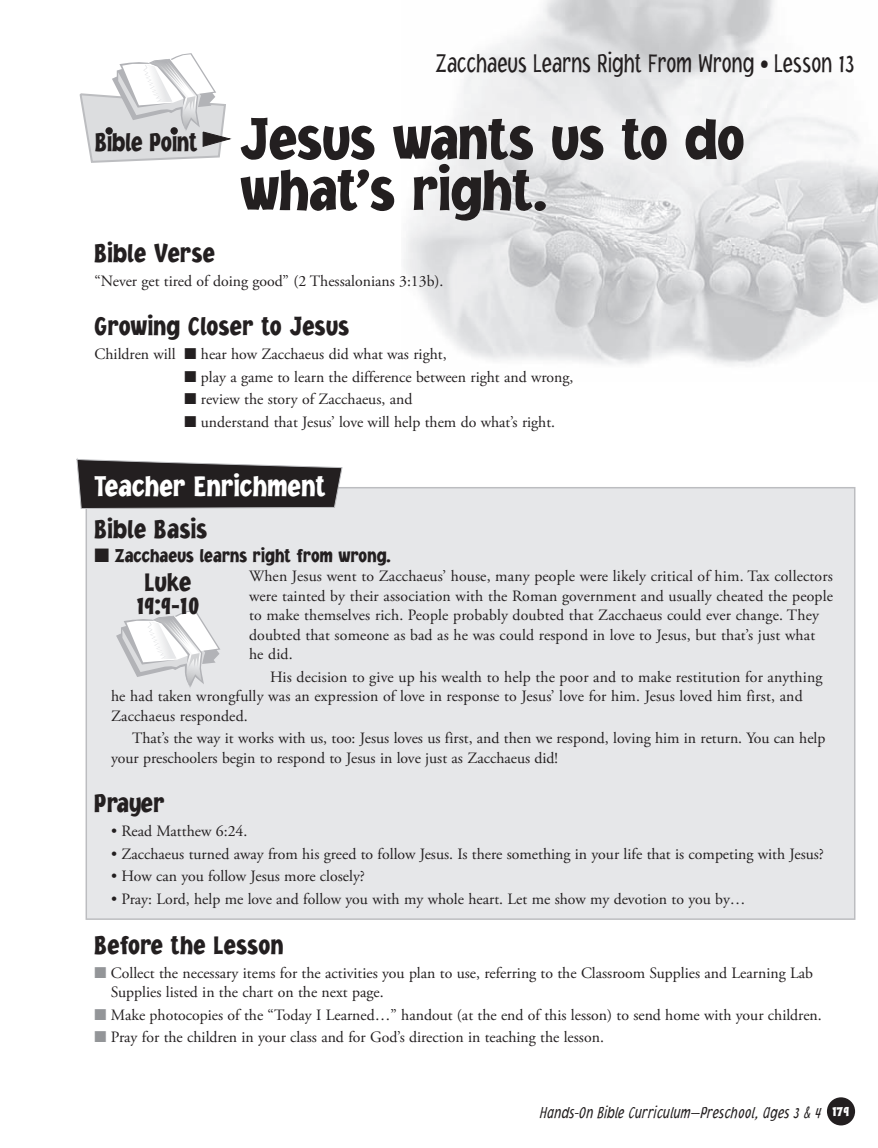
<style>
.page{position:relative;width:878px;height:1148px;background:#fff}
.page>*{position:absolute;margin:0;border:0;box-sizing:border-box;transform-origin:0 0}
.t1{font:900 60px/51px "Jacoby Cond ICG";color:#231f20}
.t2{font:900 30px "Jacoby Cond ICG";letter-spacing:.01em;color:#fff;scale:.95 1}
.t3{font:900 27px/22.5px "Jacoby Cond ICG";letter-spacing:.015em;color:#231f20;text-align:center;scale:.95 1}
.t4{font:300 27px "Jacoby Cond ICG";letter-spacing:-.02em;color:#231f20;scale:.9 1}
.t5{font:900 27px "Jacoby Cond ICG";letter-spacing:.015em;color:#231f20;scale:.9 1}
.t6{font:900 19.5px "Jacoby Cond ICG";letter-spacing:.01em;color:#231f20;scale:.95 1}
.t7{font:italic 300 16.5px "Jacoby Cond ICG";color:#231f20;scale:.9 1}
.t8{font:15.75px/19.5px "Adobe Garamond Pro";color:#231f20}
.s1{color:#939598}
.s2{font-weight:900;font-style:normal;font-size:15px;color:#fff}
</style>
<div class="page">
<div style="left:826px;top:1097px;width:29px;height:28px;background:#231f20;border-radius:50%"></div>
<img style="left:404px;top:0;width:474px;height:366px">
<div style="left:86px;top:487px;width:769px;height:433px;background:#e6e7e9;border:2px solid #bcbdc0"></div>
<svg style="left:79px;top:53px;width:152px;height:110px"></svg>
<svg style="left:76px;top:459px;width:266px;height:50px;background:#423f40"></svg>
<svg style="left:116px;top:610px;width:104px;height:77px"></svg>
<h3 class="t5" style="left:95px;top:125px;width:115px">Bible Point</h3>
<h3 class="t4" style="left:435px;top:47px;width:467px">Zacchaeus Learns Right From Wrong • Lesson 13</h3>
<h1 class="t1" style="left:240px;top:112px;width:506px">Jesus wants us to do what’s right.</h1>
<h3 class="t3" style="left:94px;top:241px;width:128px">Bible Verse</h3>
<p class="t8" style="left:94px;top:271px;width:350px">“Never get tired of doing good” (2 Thessalonians 3:13b).</p>
<h3 class="t3" style="left:94px;top:314px;width:269px">Growing Closer to Jesus</h3>
<p class="t8" style="left:94px;top:345px;width:353px">Children will ■ hear how Zacchaeus did what was right,</p>
<p class="t8" style="left:184px;top:367px;width:390px">■ play a game to learn the difference between right and wrong,</p>
<p class="t8" style="left:184px;top:390px;width:229px">■ review the story of Zacchaeus, and</p>
<p class="t8" style="left:184px;top:412px;width:372px">■ understand that Jesus’ love will help them do what’s right.</p>
<h2 class="t2" style="left:94px;top:467px;width:245px">Teacher Enrichment</h2>
<h3 class="t3" style="left:94px;top:517px;width:120px">Bible Basis</h3>
<p class="t6" style="left:94px;top:543px;width:313px">■ Zacchaeus learns right from wrong.</p>
<p class="t8" style="left:249px;top:567px;width:585px">When Jesus went to Zacchaeus’ house, many people were likely critical of him. Tax collectors were tainted by their association with the Roman government and usually cheated the people to make themselves rich. People probably doubted that Zacchaeus could ever change. They doubted that someone as bad as he was could respond in love to Jesus, but that’s just what he did.</p>
<p class="t8" style="left:111px;top:667px;width:713px;text-indent:159px">His decision to give up his wealth to help the poor and to make restitution for anything he had taken wrongfully was an expression of love in response to Jesus’ love for him. Jesus loved him first, and<br>Zacchaeus responded.</p>
<p class="t8" style="left:111px;top:729px;width:716px;text-indent:21px">That’s the way it works with us, too: Jesus loves us first, and then we respond, loving him in return. You can help your preschoolers begin to respond to Jesus in love just as Zacchaeus did!</p>
<h3 class="t3" style="left:94px;top:791px;width:75px">Prayer</h3>
<p class="t8" style="left:111px;top:822px;width:138px">• Read Matthew 6:24.</p>
<p class="t8" style="left:111px;top:844px;width:714px">• Zacchaeus turned away from his greed to follow Jesus. Is there something in your life that is competing with Jesus?</p>
<p class="t8" style="left:111px;top:867px;width:255px">• How can you follow Jesus more closely?</p>
<p class="t8" style="left:111px;top:889px;width:636px">• Pray: Lord, help me love and follow you with my whole heart. Let me show my devotion to you by…</p>
<h3 class="t3" style="left:94px;top:932px;width:200px">Before the Lesson</h3>
<p class="t8" style="left:111px;top:963px;width:703px;text-indent:-16px"><span class="s1">■</span> Collect the necessary items for the activities you plan to use, referring to the Classroom Supplies and Learning Lab<br>Supplies listed in the chart on the next page.</p>
<p class="t8" style="left:94px;top:1005px;width:728px"><span class="s1">■</span> Make photocopies of the “Today I Learned…” handout (at the end of this lesson) to send home with your children.</p>
<p class="t8" style="left:94px;top:1027px;width:511px"><span class="s1">■</span> Pray for the children in your class and for God’s direction in teaching the lesson.</p>
<h3 class="t3" style="left:136px;top:570px;width:68px">Luke<br>19:9-10</h3>
<p class="t7" style="left:540px;top:1102px;width:344px">Hands-On Bible Curriculum—Preschool, Ages 3 &amp; 4 <span class="s2">179</span></p>
</div>
